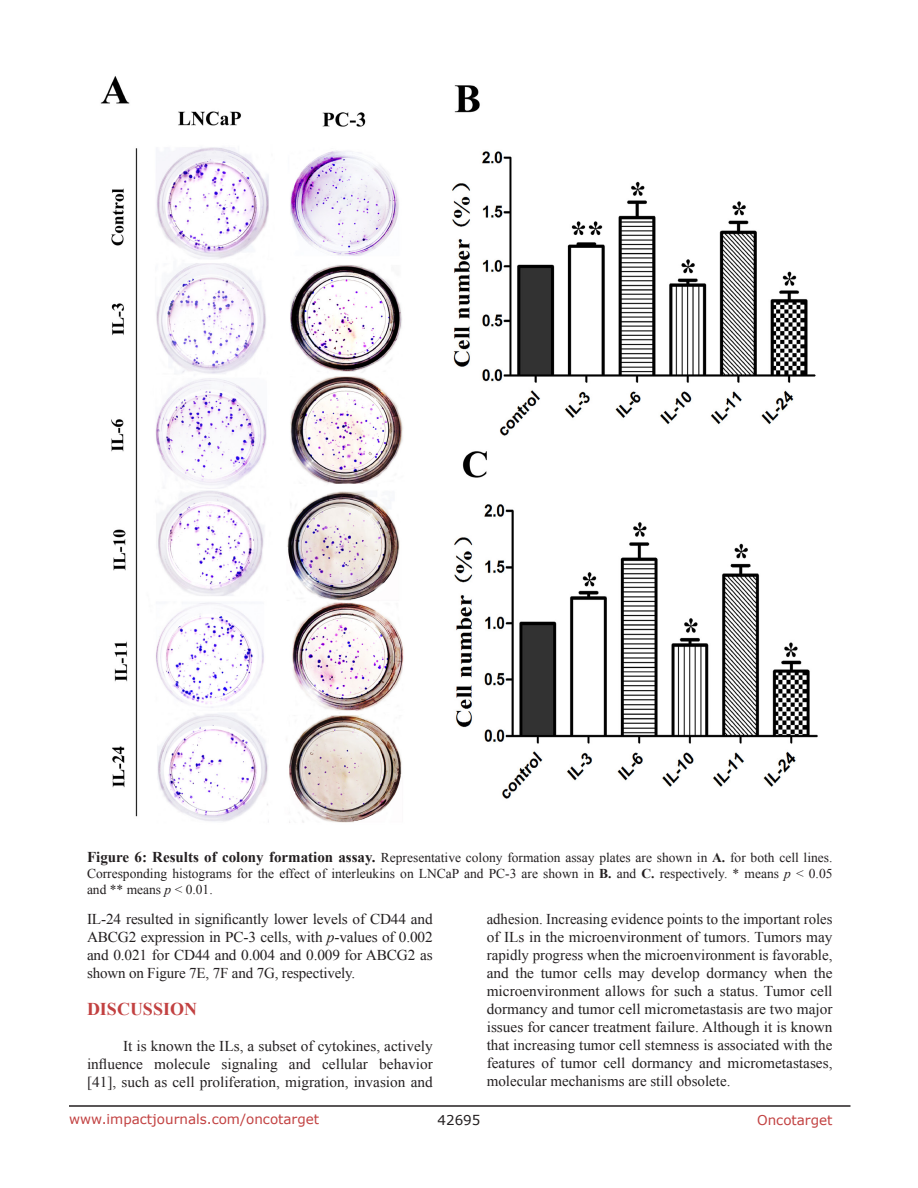
<style>
.page{position:relative;width:918px;height:1188px;background:#fff}
.page>*{position:absolute;margin:0;border:0;box-sizing:border-box;transform-origin:0 0}
.Heading{font:700 18px "Times New Roman";color:#c24141}
.BodyText{font:15px/18px "Times New Roman";color:#231f20;text-align:justify}
.FigureText{font:13.5px/16.2px "Times New Roman";color:#231f20;text-align:justify}
.t1{font:13.5px "Verdana";color:#c24141}
.t2{font:13.5px "Verdana";color:#231f20}
.s1{font-weight:700;font-size:15px}
.s2{font-weight:700}
.s3{font-style:italic}
</style>
<div class="page">
<hr style="left:69px;top:1105px;width:781px;height:2px;background:#231f20">
<img style="left:100px;top:76px;width:718px;height:747px">
<p class="FigureText" style="left:87px;top:849px;width:747px"><span class="s1">Figure 6: Results of colony formation assay.</span> Representative colony formation assay plates are shown in <span class="s2">A.</span> for both cell lines.<br>Corresponding histograms for the effect of interleukins on LNCaP and PC-3 are shown in <span class="s2">B.</span> and <span class="s2">C.</span> respectively. * means <span class="s3">p</span> &lt; 0.05 and ** means <span class="s3">p</span> &lt; 0.01.</p>
<p class="BodyText" style="left:87px;top:910px;width:347px">IL-24 resulted in significantly lower levels of CD44 and ABCG2 expression in PC-3 cells, with <span class="s3">p</span>-values of 0.002 and 0.021 for CD44 and 0.004 and 0.009 for ABCG2 as shown on Figure 7E, 7F and 7G, respectively.</p>
<p class="Heading" style="left:87px;top:996px;width:112px">DISCUSSION</p>
<p class="BodyText" style="left:87px;top:1036px;width:347px;text-indent:36px">It is known the ILs, a subset of cytokines, actively influence molecule signaling and cellular behavior [41], such as cell proliferation, migration, invasion and</p>
<p class="BodyText" style="left:487px;top:910px;width:347px">adhesion. Increasing evidence points to the important roles of ILs in the microenvironment of tumors. Tumors may rapidly progress when the microenvironment is favorable, and the tumor cells may develop dormancy when the microenvironment allows for such a status. Tumor cell dormancy and tumor cell micrometastasis are two major issues for cancer treatment failure. Although it is known that increasing tumor cell stemness is associated with the features of tumor cell dormancy and micrometastases, molecular mechanisms are still obsolete.</p>
<p class="t1" style="left:69px;top:1110px;width:252px">www.impactjournals.com/oncotarget</p>
<p class="t2" style="left:438px;top:1111px;width:44px">42695</p>
<p class="t1" style="left:757px;top:1111px;width:77px">Oncotarget</p>
</div>
